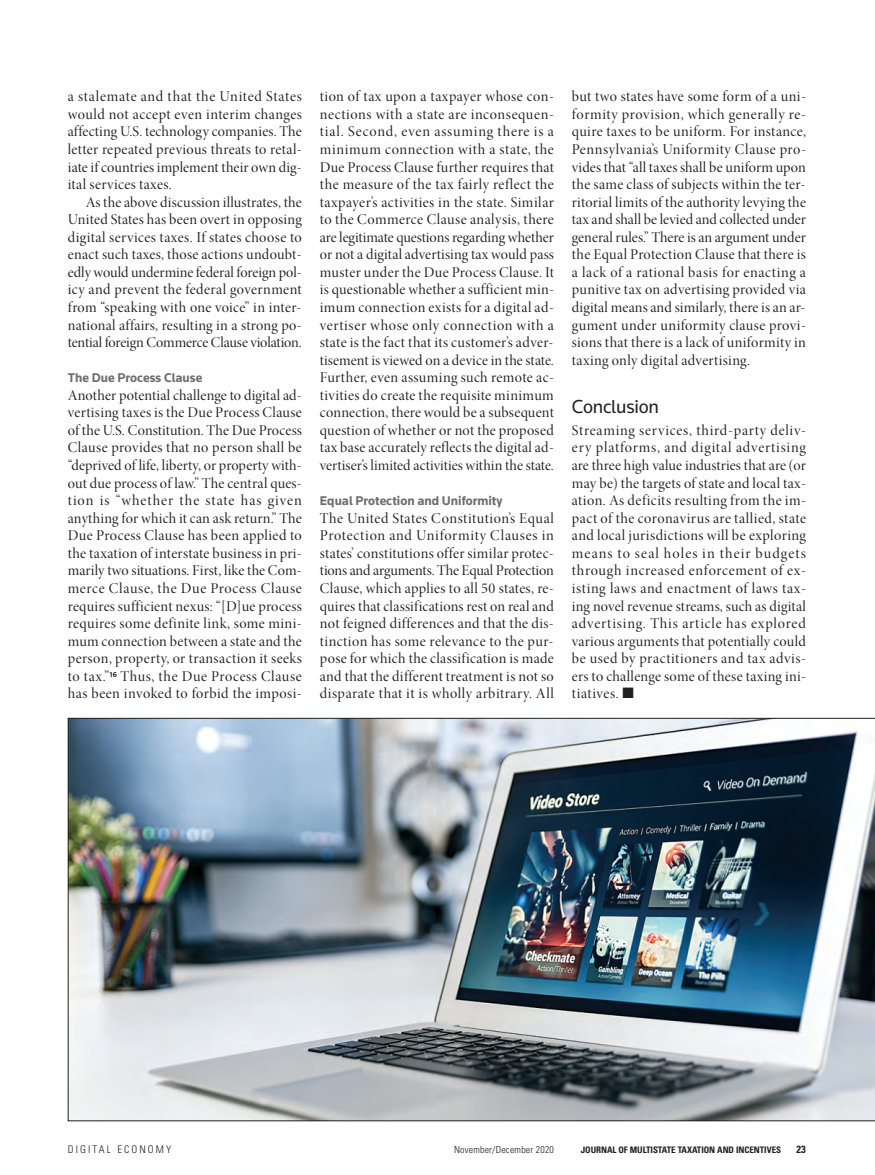
<style>
.page{position:relative;width:875px;height:1175px;background:#fff}
.page>*{position:absolute;margin:0;border:0;box-sizing:border-box;transform-origin:0 0}
.t1{font:19.5px "Knowledge";letter-spacing:-.015em;color:#231f20}
.t2{font:15px/17.5px "Minion Pro Disp";letter-spacing:.02em;color:#231f20;text-align:justify}
.t3{font:700 13.2px "Knowledge";color:#6c6d70}
.t4{font:300 condensed 10.5px "Univers LT";letter-spacing:.2em;color:#231f20}
.t5{font:700 condensed 10.5px "Univers";color:#231f20}
.t6{font:300 condensed 9.75px "Univers LT";letter-spacing:.025em;color:#231f20}
.t7{font:700 condensed 9px "Univers";letter-spacing:-.005em;color:#231f20}
</style>
<div class="page">
<img style="left:68px;top:717px;width:807px;height:404px">
<p class="t2" style="left:68px;top:89px;width:236px">a stalemate and that the United States would not accept even interim changes affecting U.S. technology companies. The letter repeated previous threats to retal&shy;iate if countries implement their own dig&shy;ital services taxes.</p>
<p class="t2" style="left:68px;top:194px;width:236px;text-indent:18px">As the above discussion illustrates, the United States has been overt in opposing digital services taxes. If states choose to enact such taxes, those actions undoubt&shy;edly would undermine federal foreign pol&shy;icy and prevent the federal government from “speaking with one voice” in inter&shy;national affairs, resulting in a strong po&shy;tential foreign Commerce Clause violation.</p>
<p class="t3" style="left:68px;top:369px;width:136px">The Due Process Clause</p>
<p class="t2" style="left:68px;top:387px;width:236px">Another potential challenge to digital ad&shy;vertising taxes is the Due Process Clause of the U.S. Constitution. The Due Process Clause provides that no person shall be “deprived of life, liberty, or property with&shy;out due process of law.” The central ques&shy;tion is “whether the state has given anything for which it can ask return.” The Due Process Clause has been applied to the taxation of interstate business in pri&shy;marily two situations. First, like the Com&shy;merce Clause, the Due Process Clause requires sufficient nexus: “[D]ue process requires some definite link, some mini&shy;mum connection between a state and the person, property, or transaction it seeks to tax.”<sup>16</sup> Thus, the Due Process Clause has been invoked to forbid the imposi-</p>
<p class="t2" style="left:320px;top:89px;width:236px">tion of tax upon a taxpayer whose con&shy;nections with a state are inconsequen&shy;tial. Second, even assuming there is a minimum connection with a state, the Due Process Clause further requires that the measure of the tax fairly reflect the taxpayer’s activities in the state. Similar to the Commerce Clause analysis, there are legitimate questions regarding whether or not a digital advertising tax would pass muster under the Due Process Clause. It is questionable whether a sufficient min&shy;imum connection exists for a digital ad&shy;vertiser whose only connection with a state is the fact that its customer’s adver&shy;tisement is viewed on a device in the state.<br>Further, even assuming such remote ac&shy;tivities do create the requisite minimum connection, there would be a subsequent question of whether or not the proposed tax base accurately reflects the digital ad&shy;vertiser’s limited activities within the state.</p>
<p class="t3" style="left:320px;top:492px;width:184px">Equal Protection and Uniformity</p>
<p class="t2" style="left:320px;top:510px;width:235px">The United States Constitution’s Equal Protection and Uniformity Clauses in states’ constitutions offer similar protec&shy;tions and arguments. The Equal Protection Clause, which applies to all 50 states, re&shy;quires that classifications rest on real and not feigned differences and that the dis&shy;tinction has some relevance to the pur&shy;pose for which the classification is made and that the different treatment is not so disparate that it is wholly arbitrary. All</p>
<p class="t2" style="left:572px;top:89px;width:236px">but two states have some form of a uni&shy;formity provision, which generally re&shy;quire taxes to be uniform. For instance, Pennsylvania’s Uniformity Clause pro&shy;vides that “all taxes shall be uniform upon the same class of subjects within the ter&shy;ritorial limits of the authority levying the tax and shall be levied and collected under general rules.” There is an argument under the Equal Protection Clause that there is a lack of a rational basis for enacting a punitive tax on advertising provided via digital means and similarly, there is an ar&shy;gument under uniformity clause provi&shy;sions that there is a lack of uniformity in taxing only digital advertising.</p>
<h1 class="t1" style="left:572px;top:394px;width:89px">Conclusion</h1>
<p class="t2" style="left:572px;top:423px;width:236px">Streaming services, third-party deliv&shy;ery platforms, and digital advertising are three high value industries that are (or may be) the targets of state and local tax&shy;ation. As deficits resulting from the im&shy;pact of the coronavirus are tallied, state and local jurisdictions will be exploring means to seal holes in their budgets through increased enforcement of ex&shy;isting laws and enactment of laws tax&shy;ing novel revenue streams, such as digital advertising. This article has explored various arguments that potentially could be used by practitioners and tax advis&shy;ers to challenge some of these taxing ini&shy;tiatives. ■</p>
<p class="t4" style="left:68px;top:1142px;width:105px">DIGITAL ECONOMY</p>
<p class="t6" style="left:454px;top:1143px;width:101px">November/December 2020</p>
<p class="t7" style="left:581px;top:1146px;width:202px">JOURNAL OF MULTISTATE TAXATION AND INCENTIVES</p>
<p class="t5" style="left:796px;top:1144px;width:11px">23</p>
</div>
